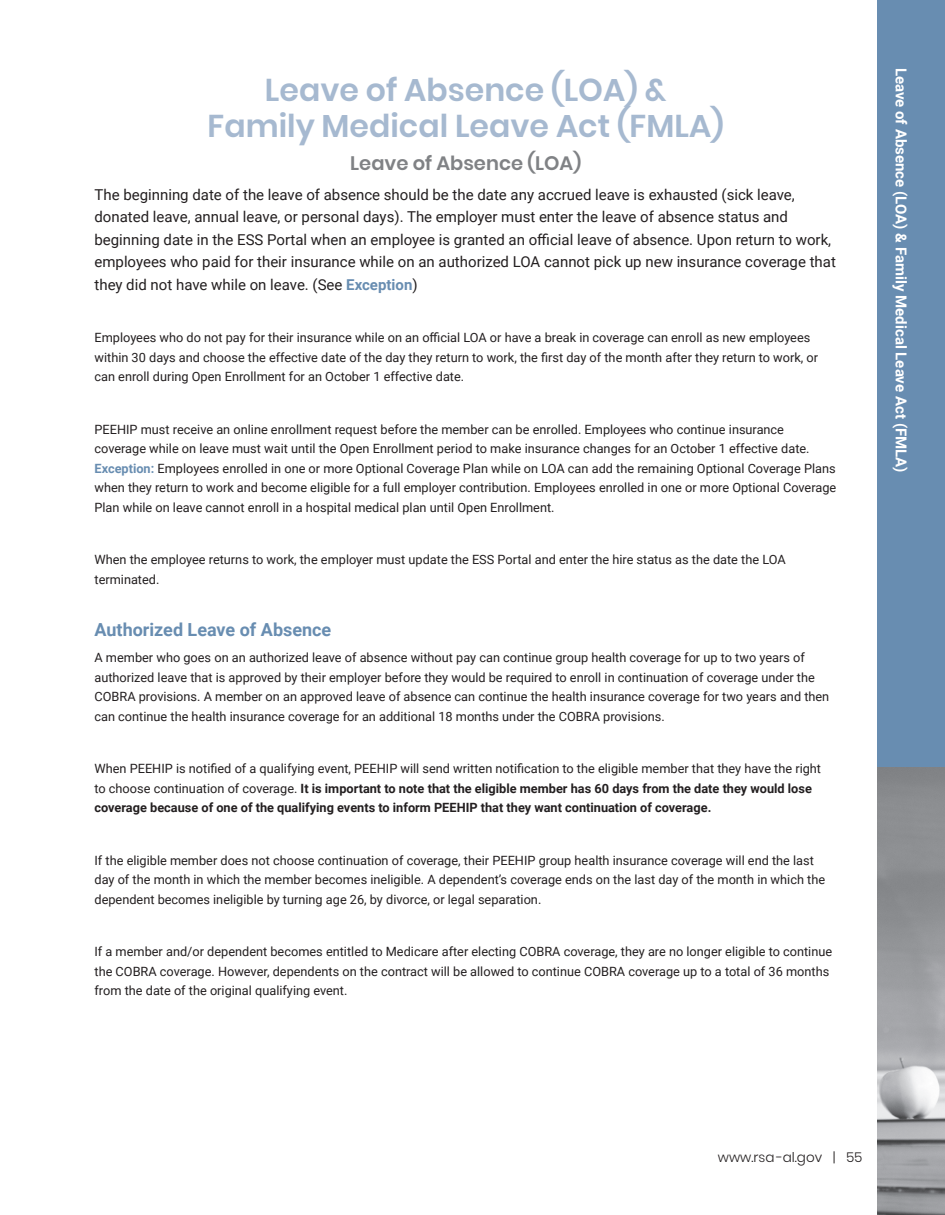
<style>
.page{position:relative;width:945px;height:1215px;background:#fff}
.page>*{position:absolute;margin:0;border:0;box-sizing:border-box;transform-origin:0 0}
.Page_Title{font:600 31.5px/36px "Poppins";color:#a6b9d0;text-align:center}
.Page_Title_Bold_Subh{font:600 19.5px "Poppins";color:#808285}
.Bold_blue_subhead{font:700 18px "Roboto";color:#688db1}
.Opening_paragraph{font:15px/22.5px "Roboto";color:#231f20}
.t1{font:700 15px "Roboto";color:#fff}
.t2{font:300 13.5px "Poppins";color:#231f20}
.Normal_text{font:12.75px/19.5px "Roboto";color:#231f20}
.Normal_text-2{font:700 12.75px/19.5px "Roboto";color:#231f20}
.s1{font-weight:700;color:#688db1}
.s2{font-weight:400}
</style>
<div class="page">
<div style="left:878px;top:0;width:67px;height:767px;background:#688db1"></div>
<img style="left:878px;top:767px;width:67px;height:448px">
<p class="Page_Title" style="left:208px;top:72px;width:518px">Leave of Absence (LOA) &amp;<br>Family Medical Leave Act (FMLA)</p>
<p class="Page_Title_Bold_Subh" style="left:350px;top:152px;width:232px">Leave of Absence (LOA)</p>
<p class="Opening_paragraph" style="left:94px;top:182px;width:743px">The beginning date of the leave of absence should be the date any accrued leave is exhausted (sick leave, donated leave, annual leave, or personal days). The employer must enter the leave of absence status and beginning date in the ESS Portal when an employee is granted an official leave of absence. Upon return to work, employees who paid for their insurance while on an authorized LOA cannot pick up new insurance coverage that they did not have while on leave. (See <span class="s1">Exception</span>)</p>
<p class="Normal_text" style="left:94px;top:327px;width:725px">Employees who do not pay for their insurance while on an official LOA or have a break in coverage can enroll as new employees within 30 days and choose the effective date of the day they return to work, the first day of the month after they return to work, or can enroll during Open Enrollment for an October 1 effective date.</p>
<p class="Normal_text" style="left:94px;top:419px;width:743px">PEEHIP must receive an online enrollment request before the member can be enrolled. Employees who continue insurance coverage while on leave must wait until the Open Enrollment period to make insurance changes for an October 1 effective date.<br><span class="s1">Exception:</span> Employees enrolled in one or more Optional Coverage Plan while on LOA can add the remaining Optional Coverage Plans when they return to work and become eligible for a full employer contribution. Employees enrolled in one or more Optional Coverage Plan while on leave cannot enroll in a hospital medical plan until Open Enrollment.</p>
<p class="Normal_text" style="left:94px;top:549px;width:693px">When the employee returns to work, the employer must update the ESS Portal and enter the hire status as the date the LOA terminated.</p>
<p class="Bold_blue_subhead" style="left:94px;top:617px;width:238px">Authorized Leave of Absence</p>
<p class="Normal_text" style="left:94px;top:648px;width:736px">A member who goes on an authorized leave of absence without pay can continue group health coverage for up to two years of authorized leave that is approved by their employer before they would be required to enroll in continuation of coverage under the COBRA provisions. A member on an approved leave of absence can continue the health insurance coverage for two years and then can continue the health insurance coverage for an additional 18 months under the COBRA provisions.</p>
<p class="Normal_text-2" style="left:94px;top:759px;width:728px"><span class="s2">When PEEHIP is notified of a qualifying event, PEEHIP will send written notification to the eligible member that they have the right to choose continuation of coverage.</span> It is important to note that the eligible member has 60 days from the date they would lose coverage because of one of the qualifying events to inform PEEHIP that they want continuation of coverage.</p>
<p class="Normal_text" style="left:94px;top:850px;width:732px">If the eligible member does not choose continuation of coverage, their PEEHIP group health insurance coverage will end the last day of the month in which the member becomes ineligible. A dependent’s coverage ends on the last day of the month in which the dependent becomes ineligible by turning age 26, by divorce, or legal separation.</p>
<p class="Normal_text" style="left:94px;top:942px;width:739px">If a member and/or dependent becomes entitled to Medicare after electing COBRA coverage, they are no longer eligible to continue the COBRA coverage. However, dependents on the contract will be allowed to continue COBRA coverage up to a total of 36 months from the date of the original qualifying event.</p>
<p class="t1" style="left:912px;top:68px;width:407px;rotate:90deg">Leave of Absence (LOA) &amp; Family Medical Leave Act (FMLA)</p>
<p class="t2" style="left:718px;top:1149px;width:146px">www.rsa -al.gov | 55</p>
</div>
